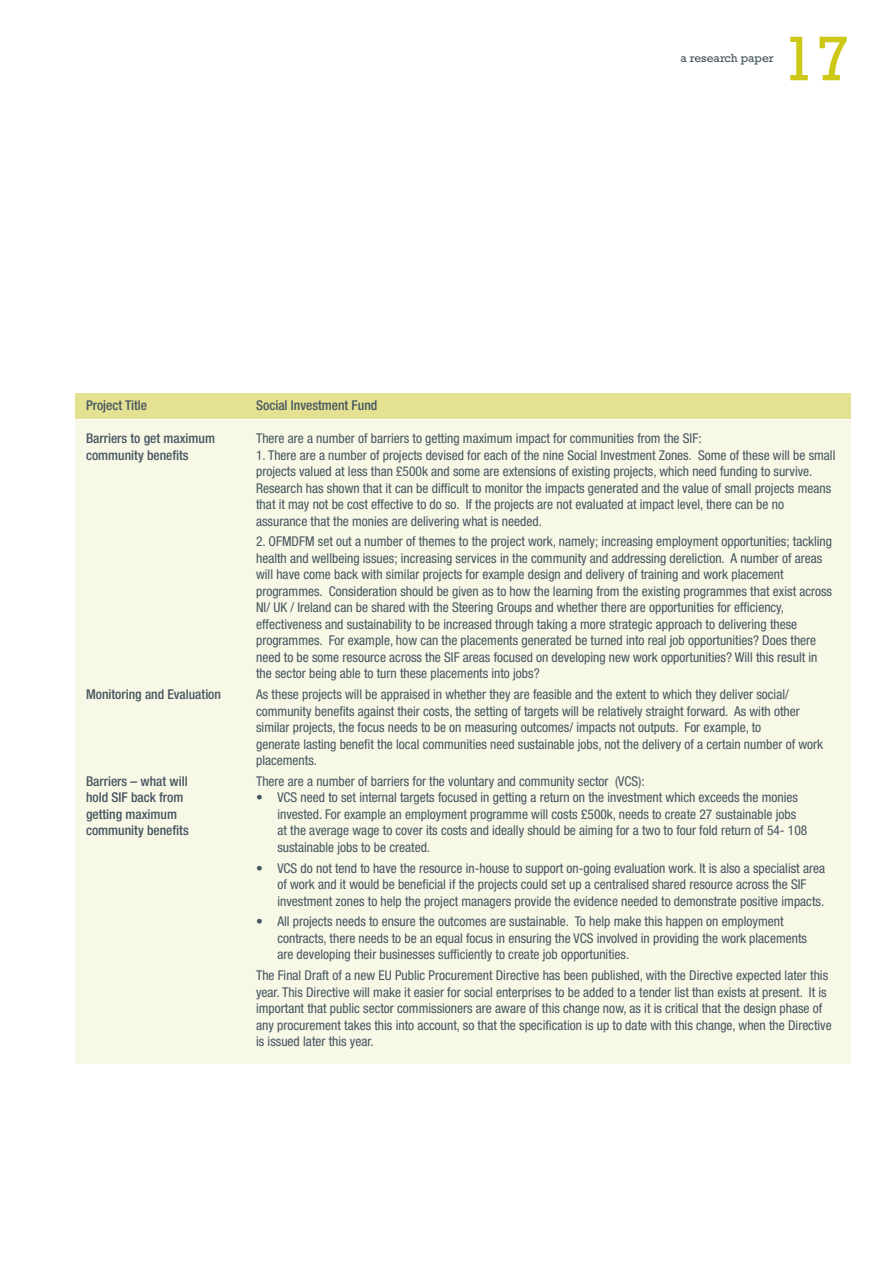
<style>
.page{position:relative;width:893px;height:1263px;background:#fff}
.page>*{position:absolute;margin:0;border:0;box-sizing:border-box;transform-origin:0 0}
.t1{font:64.05px "Rockwell Std";color:#cdc816}
.t2{font:condensed 13.5px/16.5px "Helvetica Neue LT Std";color:#45555f}
.t3{font:500 condensed 13.5px "Helvetica Neue LT Std";color:#45555f}
.t4{font:12px "Rockwell Std";color:#45555f}
</style>
<div class="page">
<div style="left:75px;top:393px;width:775px;height:26px;background:#e4e192"></div>
<div style="left:75px;top:420px;width:775px;height:644px;background:#f8f8e7"></div>
<p class="t4" style="left:681px;top:54px;width:95px">a research paper</p>
<h1 class="t1" style="left:781px;top:37px;width:71px">17</h1>
<p class="t3" style="left:86px;top:400px;width:62px">Project Title</p>
<p class="t3" style="left:256px;top:400px;width:123px">Social Investment Fund</p>
<p class="t3" style="left:86px;top:433px;width:130px">Barriers to get maximum</p>
<p class="t2" style="left:256px;top:431px;width:447px">There are a number of barriers to getting maximum impact for communities from the SIF:</p>
<p class="t3" style="left:86px;top:450px;width:104px">community benefits</p>
<p class="t2" style="left:256px;top:448px;width:581px">1. There are a number of projects devised for each of the nine Social Investment Zones. Some of these will be small projects valued at less than £500k and some are extensions of existing projects, which need funding to survive.<br>Research has shown that it can be difficult to monitor the impacts generated and the value of small projects means that it may not be cost effective to do so. If the projects are not evaluated at impact level, there can be no assurance that the monies are delivering what is needed.</p>
<p class="t2" style="left:256px;top:534px;width:577px">2. OFMDFM set out a number of themes to the project work, namely; increasing employment opportunities; tackling health and wellbeing issues; increasing services in the community and addressing dereliction. A number of areas will have come back with similar projects for example design and delivery of training and work placement programmes. Consideration should be given as to how the learning from the existing programmes that exist across NI/ UK / Ireland can be shared with the Steering Groups and whether there are opportunities for efficiency, effectiveness and sustainability to be increased through taking a more strategic approach to delivering these programmes. For example, how can the placements generated be turned into real job opportunities? Does there need to be some resource across the SIF areas focused on developing new work opportunities? Will this result in the sector being able to turn these placements into jobs?</p>
<p class="t3" style="left:86px;top:689px;width:137px">Monitoring and Evaluation</p>
<p class="t2" style="left:256px;top:687px;width:568px">As these projects will be appraised in whether they are feasible and the extent to which they deliver social/ community benefits against their costs, the setting of targets will be relatively straight forward. As with other similar projects, the focus needs to be on measuring outcomes/ impacts not outputs. For example, to<br>generate lasting benefit the local communities need sustainable jobs, not the delivery of a certain number of work placements.</p>
<p class="t3" style="left:86px;top:776px;width:103px">Barriers – what will</p>
<p class="t2" style="left:256px;top:774px;width:390px">There are a number of barriers for the voluntary and community sector (VCS):</p>
<p class="t3" style="left:86px;top:793px;width:99px">hold SIF back from</p>
<p class="t2" style="left:256px;top:790px;width:543px">• VCS need to set internal targets focused in getting a return on the investment which exceeds the monies</p>
<p class="t3" style="left:86px;top:809px;width:92px">getting maximum</p>
<p class="t2" style="left:277px;top:807px;width:520px">invested. For example an employment programme will costs £500k, needs to create 27 sustainable jobs</p>
<p class="t3" style="left:86px;top:826px;width:104px">community benefits</p>
<p class="t2" style="left:277px;top:823px;width:531px">at the average wage to cover its costs and ideally should be aiming for a two to four fold return of 54- 108 sustainable jobs to be created.</p>
<p class="t2" style="left:277px;top:861px;width:549px;text-indent:-21px">• VCS do not tend to have the resource in-house to support on-going evaluation work. It is also a specialist area of work and it would be beneficial if the projects could set up a centralised shared resource across the SIF investment zones to help the project managers provide the evidence needed to demonstrate positive impacts.</p>
<p class="t2" style="left:277px;top:914px;width:531px;text-indent:-21px">• All projects needs to ensure the outcomes are sustainable. To help make this happen on employment contracts, there needs to be an equal focus in ensuring the VCS involved in providing the work placements are developing their businesses sufficiently to create job opportunities.</p>
<p class="t2" style="left:256px;top:968px;width:577px">The Final Draft of a new EU Public Procurement Directive has been published, with the Directive expected later this year. This Directive will make it easier for social enterprises to be added to a tender list than exists at present. It is important that public sector commissioners are aware of this change now, as it is critical that the design phase of any procurement takes this into account, so that the specification is up to date with this change, when the Directive is issued later this year.</p>
</div>
